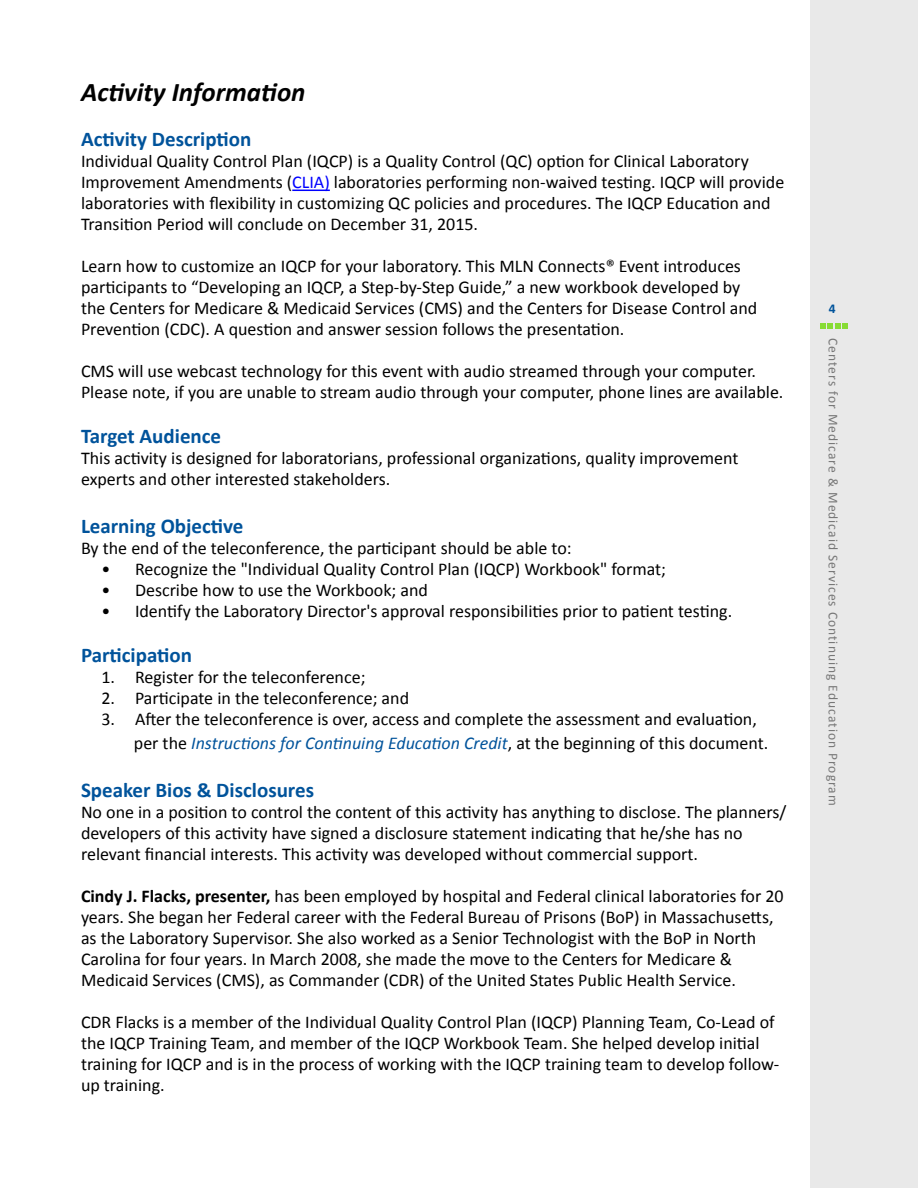
<style>
.page{position:relative;width:918px;height:1188px;background:#fff}
.page>*{position:absolute;margin:0;border:0;box-sizing:border-box;transform-origin:0 0}
.t1{font:italic 700 27px "Calibri";color:#000}
.t2{font:700 21px "Calibri";color:#00539b}
.t3{font:18px/21px "Calibri";color:#000}
.t4{font:13.5px "Calibri";letter-spacing:.075em;color:#777}
.t5{font:700 13.5px "Calibri";color:#00539b}
.s1{color:#00f}
.s2{font-style:italic;color:#00539b}
.s3{font-weight:700}
</style>
<div class="page">
<div style="left:810px;top:0;width:108px;height:1188px;background:#e9e9e9"></div>
<svg style="left:820px;top:323px;width:28px;height:6px"></svg>
<hr style="left:292px;top:190px;width:38px;height:1px;background:#00f">
<h1 class="t1" style="left:81px;top:75px;width:226px">Activity Information</h1>
<p class="t2" style="left:81px;top:126px;width:172px">Activity Description</p>
<p class="t3" style="left:81px;top:151px;width:705px">Individual Quality Control Plan (IQCP) is a Quality Control (QC) option for Clinical Laboratory Improvement Amendments (<span class="s1">CLIA)</span> laboratories performing non-waived testing. IQCP will provide laboratories with flexibility in customizing QC policies and procedures. The IQCP Education and Transition Period will conclude on December 31, 2015.</p>
<p class="t3" style="left:81px;top:256px;width:678px">Learn how to customize an IQCP for your laboratory. This MLN Connects® Event introduces participants to “Developing an IQCP, a Step-by-Step Guide,” a new workbook developed by the Centers for Medicare &amp; Medicaid Services (CMS) and the Centers for Disease Control and Prevention (CDC). A question and answer session follows the presentation.</p>
<p class="t3" style="left:81px;top:361px;width:704px">CMS will use webcast technology for this event with audio streamed through your computer.<br>Please note, if you are unable to stream audio through your computer, phone lines are available.</p>
<p class="t2" style="left:81px;top:423px;width:142px">Target Audience</p>
<p class="t3" style="left:81px;top:448px;width:659px">This activity is designed for laboratorians, professional organizations, quality improvement experts and other interested stakeholders.</p>
<p class="t2" style="left:81px;top:513px;width:164px">Learning Objective</p>
<p class="t3" style="left:81px;top:538px;width:492px">By the end of the teleconference, the participant should be able to:</p>
<p class="t3" style="left:101px;top:559px;width:566px">• Recognize the "Individual Quality Control Plan (IQCP) Workbook" format;</p>
<p class="t3" style="left:101px;top:580px;width:328px">• Describe how to use the Workbook; and</p>
<p class="t3" style="left:101px;top:601px;width:632px">• Identify the Laboratory Director's approval responsibilities prior to patient testing.</p>
<p class="t2" style="left:81px;top:642px;width:113px">Participation</p>
<p class="t3" style="left:101px;top:667px;width:266px">1. Register for the teleconference;</p>
<p class="t3" style="left:101px;top:688px;width:309px">2. Participate in the teleconference; and</p>
<p class="t3" style="left:134px;top:707px;width:636px;line-height:24px;text-indent:-33px">3. After the teleconference is over, access and complete the assessment and evaluation, per the <span class="s2">Instructions for Continuing Education Credit</span>, at the beginning of this document.</p>
<p class="t2" style="left:81px;top:777px;width:235px">Speaker Bios &amp; Disclosures</p>
<p class="t3" style="left:81px;top:802px;width:707px">No one in a position to control the content of this activity has anything to disclose. The planners/ developers of this activity have signed a disclosure statement indicating that he/she has no relevant financial interests. This activity was developed without commercial support.</p>
<p class="t3" style="left:81px;top:886px;width:704px"><span class="s3">Cindy J. Flacks, presenter,</span> has been employed by hospital and Federal clinical laboratories for 20 years. She began her Federal career with the Federal Bureau of Prisons (BoP) in Massachusetts, as the Laboratory Supervisor. She also worked as a Senior Technologist with the BoP in North Carolina for four years. In March 2008, she made the move to the Centers for Medicare &amp; Medicaid Services (CMS), as Commander (CDR) of the United States Public Health Service.</p>
<p class="t3" style="left:81px;top:1012px;width:700px">CDR Flacks is a member of the Individual Quality Control Plan (IQCP) Planning Team, Co-Lead of the IQCP Training Team, and member of the IQCP Workbook Team. She helped develop initial training for IQCP and is in the process of working with the IQCP training team to develop follow&shy;up training.</p>
<p class="t5" style="left:829px;top:300px;width:8px">4</p>
<p class="t4" style="left:842px;top:338px;width:469px;rotate:90deg">Centers for Medicare &amp; Medicaid Services Continuing Education Program</p>
</div>
